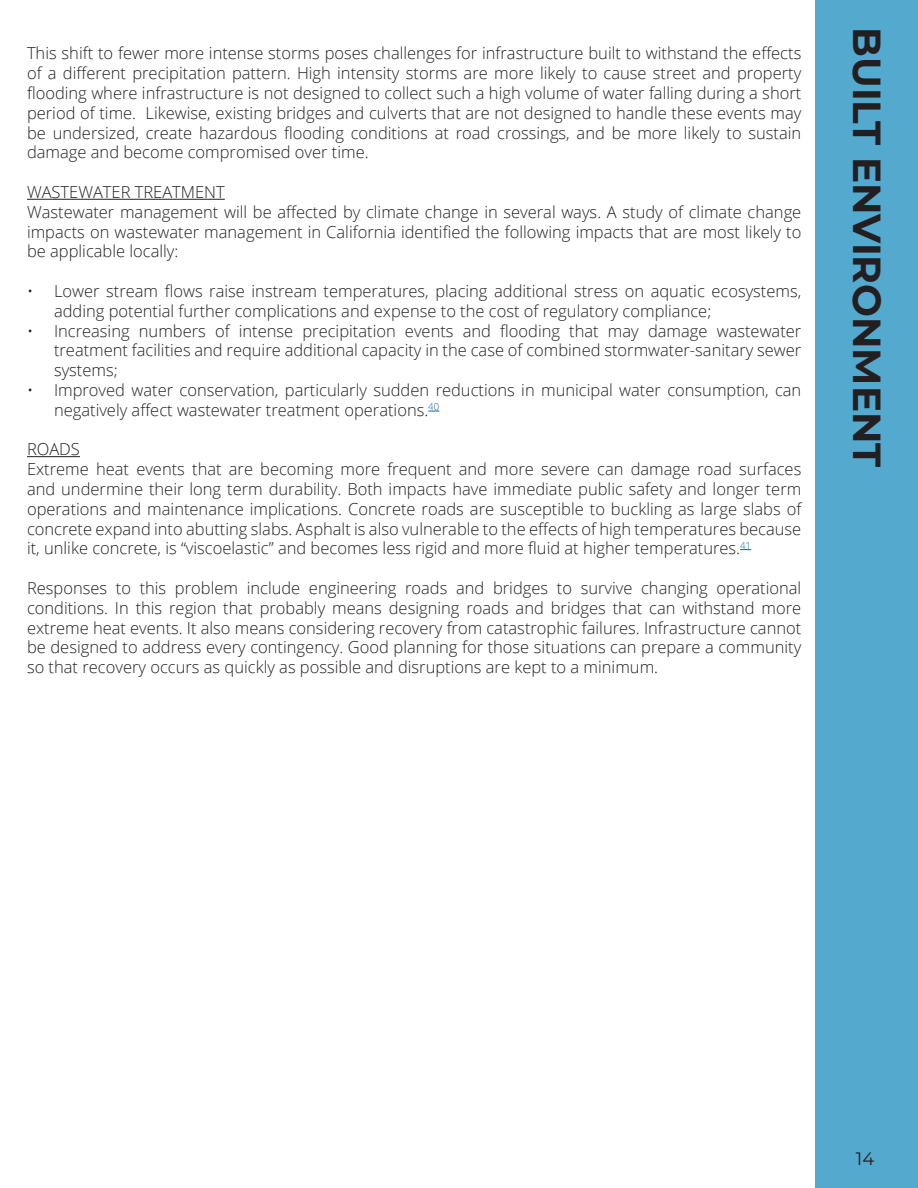
<style>
.page{position:relative;width:918px;height:1188px;background:#fff}
.page>*{position:absolute;margin:0;border:0;box-sizing:border-box;transform-origin:0 0}
.t1{font:700 39px "Montserrat";color:#231f20}
.t2{font:18px "Montserrat";color:#231f20}
.t3{font:300 16.5px/19.8px "Open Sans";color:#231f20;text-align:justify}
</style>
<div class="page">
<div style="left:815px;top:0;width:103px;height:1188px;background:#54a9cf"></div>
<hr style="left:27px;top:199px;width:198px;height:1px;background:#231f20">
<hr style="left:27px;top:456px;width:53px;height:1px;background:#231f20">
<p class="t3" style="left:27px;top:43px;width:776px">This shift to fewer more intense storms poses challenges for infrastructure built to withstand the effects of a different precipitation pattern. High intensity storms are more likely to cause street and property flooding where infrastructure is not designed to collect such a high volume of water falling during a short period of time. Likewise, existing bridges and culverts that are not designed to handle these events may be undersized, create hazardous flooding conditions at road crossings, and be more likely to sustain damage and become compromised over time.</p>
<p class="t3" style="left:27px;top:182px;width:199px">WASTEWATER TREATMENT</p>
<p class="t3" style="left:27px;top:201px;width:776px">Wastewater management will be affected by climate change in several ways. A study of climate change impacts on wastewater management in California identified the following impacts that are most likely to be applicable locally:</p>
<p class="t3" style="left:54px;top:281px;width:749px;text-indent:-27px">• Lower stream flows raise instream temperatures, placing additional stress on aquatic ecosystems, adding potential further complications and expense to the cost of regulatory compliance;</p>
<p class="t3" style="left:54px;top:320px;width:749px;text-indent:-27px">• Increasing numbers of intense precipitation events and flooding that may damage wastewater treatment facilities and require additional capacity in the case of combined stormwater-sanitary sewer systems;</p>
<p class="t3" style="left:54px;top:380px;width:749px;text-indent:-27px">• Improved water conservation, particularly sudden reductions in municipal water consumption, can negatively affect wastewater treatment operations.<sup>40</sup></p>
<p class="t3" style="left:27px;top:439px;width:54px">ROADS</p>
<p class="t3" style="left:27px;top:459px;width:776px">Extreme heat events that are becoming more frequent and more severe can damage road surfaces and undermine their long term durability. Both impacts have immediate public safety and longer term operations and maintenance implications. Concrete roads are susceptible to buckling as large slabs of concrete expand into abutting slabs. Asphalt is also vulnerable to the effects of high temperatures because it, unlike concrete, is “viscoelastic” and becomes less rigid and more fluid at higher temperatures.<sup>41</sup></p>
<p class="t3" style="left:27px;top:578px;width:776px">Responses to this problem include engineering roads and bridges to survive changing operational conditions. In this region that probably means designing roads and bridges that can withstand more extreme heat events. It also means considering recovery from catastrophic failures. Infrastructure cannot be designed to address every contingency. Good planning for those situations can prepare a community so that recovery occurs as quickly as possible and disruptions are kept to a minimum.</p>
<p class="t1" style="left:895px;top:27px;width:442px;rotate:90deg">BUILT ENVIRONMENT</p>
<p class="t2" style="left:856px;top:1147px;width:20px">14</p>
</div>
